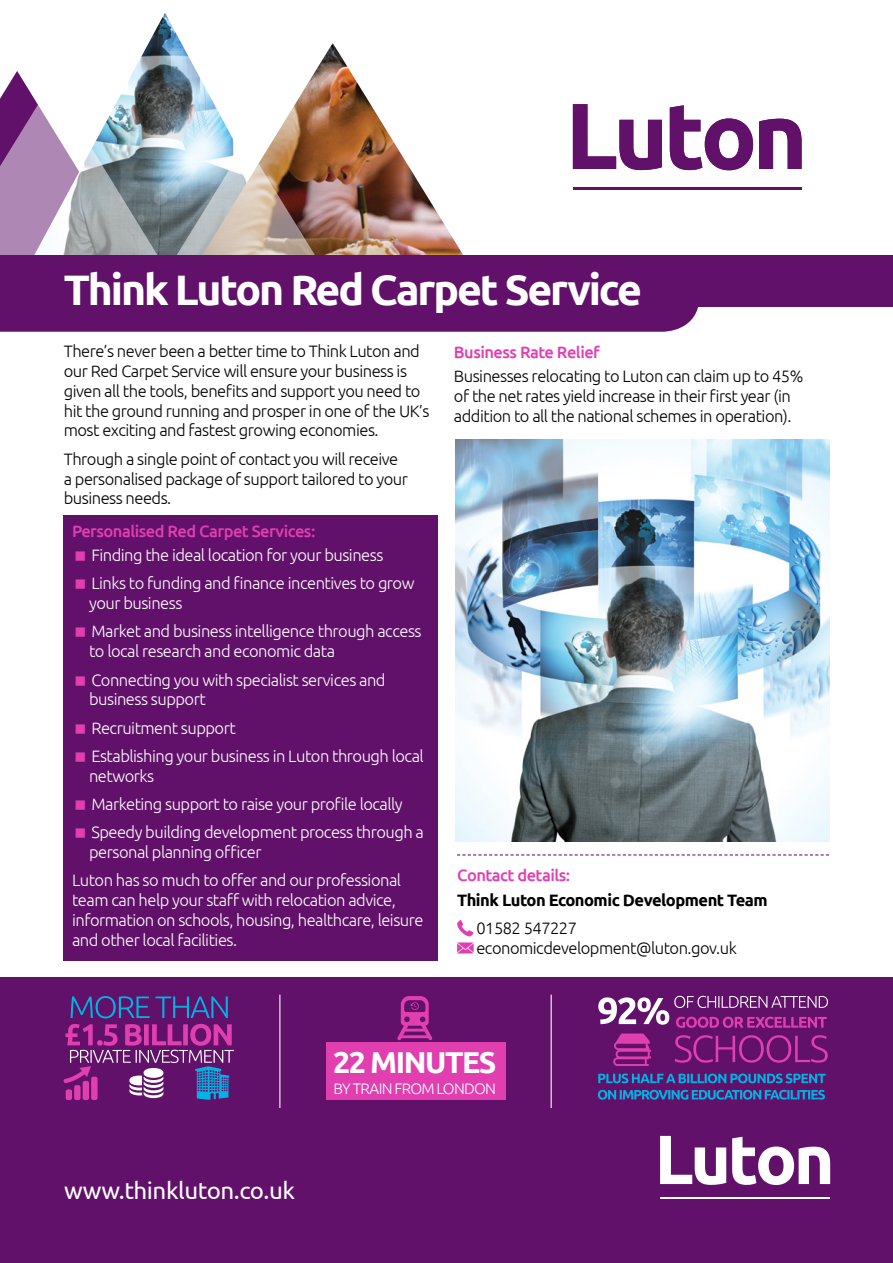
<style>
.page{position:relative;width:893px;height:1263px;background:#fff}
.page>*{position:absolute;margin:0;border:0;box-sizing:border-box;transform-origin:0 0}
.t1{font:700 42.6px "Ubuntu";letter-spacing:-.05em;color:#fff}
.t2{font:700 30.15px "Ubuntu";letter-spacing:-.05em;color:#fff}
.t3{font:24px "Ubuntu";letter-spacing:-.02em;color:#fff}
.t4{font:300 16.5px/28.3px "Ubuntu";letter-spacing:-.03em;color:#fff}
.t5{font:300 16.5px/19.8px "Ubuntu";letter-spacing:-.03em;color:#000}
.t6{font:500 16.5px "Ubuntu";letter-spacing:-.03em;color:#e13eaf}
.t7{font:700 16.5px "Ubuntu";letter-spacing:-.03em;color:#000}
.t8{font:300 15.3px "Ubuntu";letter-spacing:-.05em;color:#fff}
</style>
<div class="page">
<img style="left:128px;top:13px;width:69px;height:130px">
<img style="left:197px;top:43px;width:266px;height:212px">
<img style="left:187px;top:143px;width:194px;height:112px">
<svg style="left:0;top:83px;width:187px;height:172px"></svg>
<div style="left:0;top:255px;width:893px;height:51px;background:#61116a"></div>
<div style="left:0;top:306px;width:699px;height:26px;background:#61116a"></div>
<div style="left:64px;top:516px;width:374px;height:445px;background:#61116a"></div>
<img style="left:455px;top:439px;width:374px;height:403px">
<svg style="left:457px;top:920px;width:17px;height:16px"></svg>
<svg style="left:457px;top:942px;width:17px;height:11px"></svg>
<div style="left:0;top:978px;width:893px;height:285px;background:#61116a"></div>
<svg style="left:660px;top:1136px;width:66px;height:49px"></svg>
<svg style="left:732px;top:1137px;width:98px;height:48px"></svg>
<hr style="left:660px;top:1198px;width:170px;height:1px;background:#fff">
<svg style="left:457px;top:854px;width:372px;height:1px"></svg>
<svg style="left:573px;top:104px;width:89px;height:66px"></svg>
<svg style="left:670px;top:105px;width:83px;height:65px"></svg>
<svg style="left:759px;top:119px;width:43px;height:50px"></svg>
<hr style="left:573px;top:187px;width:228px;height:2px;background:#61116a">
<svg style="left:63px;top:1024px;width:171px;height:76px"></svg>
<svg style="left:71px;top:996px;width:157px;height:22px"></svg>
<div style="left:326px;top:1042px;width:179px;height:58px;background:#e13eaf"></div>
<svg style="left:397px;top:996px;width:35px;height:44px"></svg>
<svg style="left:598px;top:1090px;width:227px;height:10px"></svg>
<svg style="left:598px;top:1073px;width:228px;height:10px"></svg>
<svg style="left:598px;top:996px;width:230px;height:70px"></svg>
<hr style="left:279px;top:995px;width:1px;height:113px;background:#fff">
<hr style="left:551px;top:995px;width:1px;height:113px;background:#fff">
<h1 class="t1" style="left:64px;top:264px;width:580px">Think Luton Red Carpet Service</h1>
<p class="t6" style="left:454px;top:342px;width:147px">Business Rate Relief</p>
<p class="t5" style="left:454px;top:366px;width:351px">Businesses relocating to Luton can claim up to 45% of the net rates yield increase in their first year (in addition to all the national schemes in operation).</p>
<p class="t5" style="left:64px;top:341px;width:367px">There’s never been a better time to Think Luton and our Red Carpet Service will ensure your business is given all the tools, benefits and support you need to hit the ground running and prosper in one of the UK’s most exciting and fastest growing economies.</p>
<p class="t5" style="left:64px;top:449px;width:346px">Through a single point of contact you will receive a personalised package of support tailored to your business needs.</p>
<p class="t6" style="left:72px;top:521px;width:245px">Personalised Red Carpet Services:</p>
<p class="t4" style="left:91px;top:540px;width:325px">Finding the ideal location for your business<br>Links to funding and finance incentives to grow</p>
<p class="t4" style="left:89px;top:589px;width:334px">your business<br>Market and business intelligence through access</p>
<p class="t4" style="left:89px;top:637px;width:298px">to local research and economic data<br>Connecting you with specialist services and</p>
<p class="t4" style="left:89px;top:685px;width:336px">business support<br>Recruitment support<br>Establishing your business in Luton through local</p>
<p class="t4" style="left:89px;top:761px;width:336px">networks<br>Marketing support to raise your profile locally<br>Speedy building development process through a</p>
<p class="t4" style="left:72px;top:838px;width:331px;text-indent:17px">personal planning officer<br>Luton has so much to offer and our professional</p>
<p class="t4" style="left:72px;top:890px;width:353px;line-height:19.8px">team can help your staff with relocation advice, information on schools, housing, healthcare, leisure and other local facilities.</p>
<p class="t7" style="left:457px;top:890px;width:312px">Think Luton Economic Development Team</p>
<p class="t6" style="left:457px;top:865px;width:114px">Contact details:</p>
<p class="t5" style="left:476px;top:918px;width:262px">01582 547227 economicdevelopment@luton.gov.uk</p>
<h2 class="t2" style="left:333px;top:1044px;width:165px">22 MINUTES</h2>
<h3 class="t3" style="left:64px;top:1176px;width:233px">www.thinkluton.co.uk</h3>
<p class="t8" style="left:334px;top:1079px;width:164px">BY TRAIN FROM LONDON</p>
</div>
